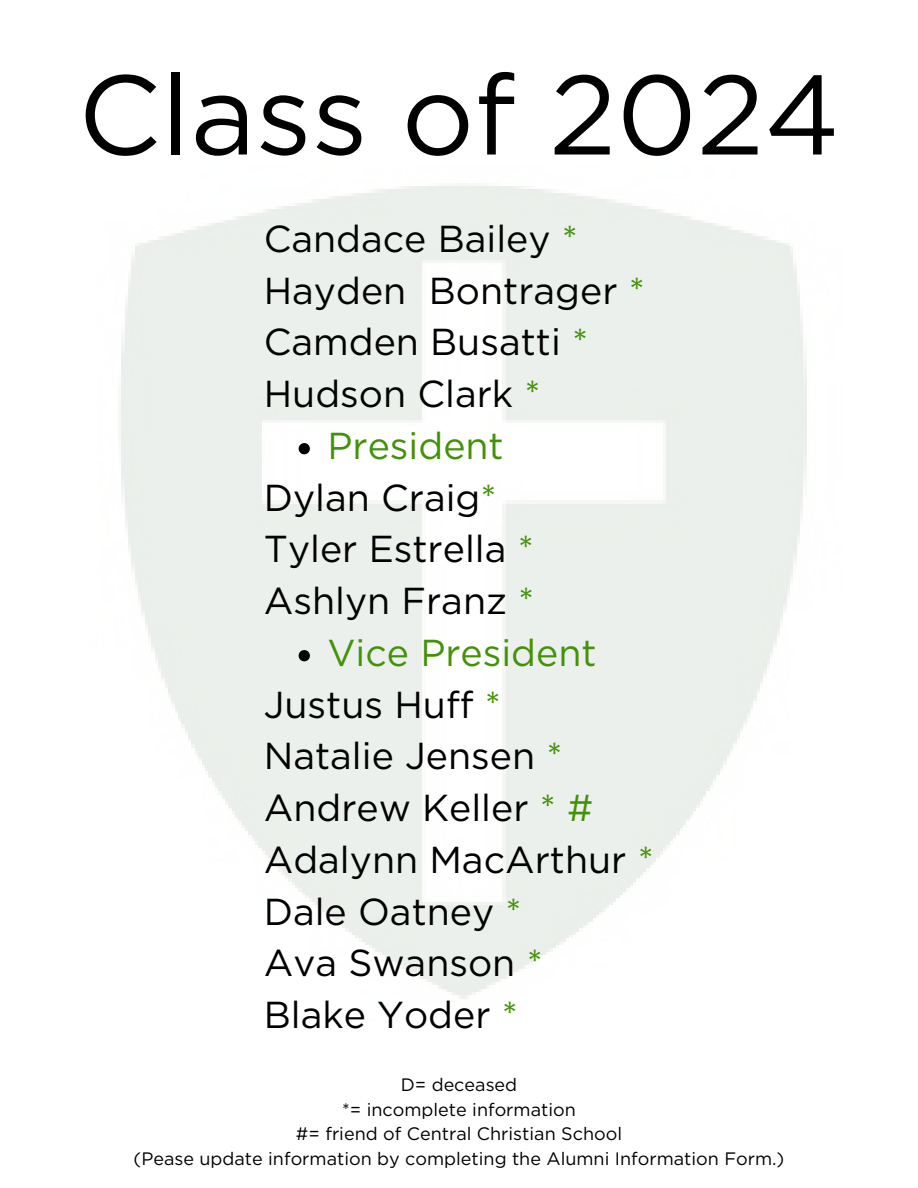
<style>
.page{position:relative;width:918px;height:1188px;background:#fff}
.page>*{position:absolute;margin:0;border:0;box-sizing:border-box;transform-origin:0 0}
.t1{font:112.5px "Gotham";color:#000}
.t2{font:37.5px/51.8px "Gotham";color:#000}
.t3{font:37.5px "Gotham";color:#429207}
.t4{font:18px "Gotham";color:#000}
.s1{color:#429207}
</style>
<div class="page">
<svg style="left:299px;top:443px;width:11px;height:11px"></svg>
<svg style="left:299px;top:650px;width:11px;height:11px"></svg>
<h1 class="t1" style="left:78px;top:52px;width:763px">Class of 2024</h1>
<p class="t2" style="left:264px;top:212px;width:383px">Candace Bailey <span class="s1">*<br></span>Hayden Bontrager <span class="s1">*<br></span>Camden Busatti <span class="s1">*<br></span>Hudson Clark <span class="s1">*</span></p>
<h2 class="t3" style="left:328px;top:425px;width:178px">President</h2>
<p class="t2" style="left:264px;top:471px;width:272px">Dylan Craig<span class="s1">*<br></span>Tyler Estrella <span class="s1">*<br></span>Ashlyn Franz <span class="s1">*</span></p>
<h2 class="t3" style="left:328px;top:632px;width:271px">Vice President</h2>
<p class="t2" style="left:264px;top:678px;width:392px">Justus Huff <span class="s1">*<br></span>Natalie Jensen <span class="s1">*<br></span>Andrew Keller <span class="s1">* #<br></span>Adalynn MacArthur <span class="s1">*<br></span>Dale Oatney <span class="s1">*<br></span>Ava Swanson <span class="s1">*<br></span>Blake Yoder <span class="s1">*</span></p>
<h2 class="t4" style="left:401px;top:1075px;width:118px">D= deceased</h2>
<p class="t4" style="left:342px;top:1099px;width:235px">*= incomplete information</p>
<p class="t4" style="left:296px;top:1124px;width:328px">#= friend of Central Christian School</p>
<p class="t4" style="left:134px;top:1149px;width:652px">(Pease update information by completing the Alumni Information Form.)</p>
</div>
